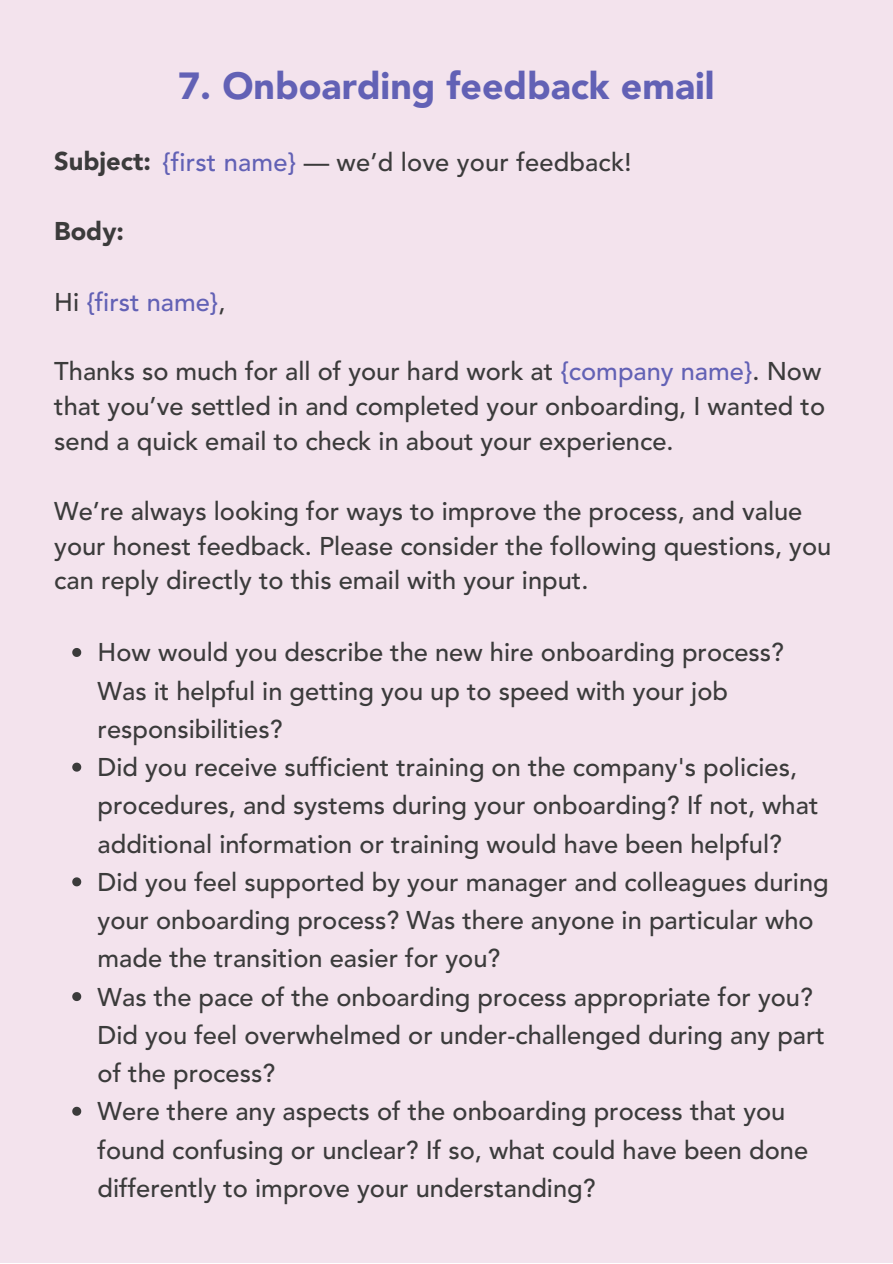
<style>
.page{position:relative;width:893px;height:1264px;background:#fff}
.page>*{position:absolute;margin:0;border:0;box-sizing:border-box;transform-origin:0 0}
.t1{font:900 37.5px "Avenir";color:#6261b5}
.t2{font:500 25.5px/38.2px "Avenir";color:#3b3b3b}
.t3{font:500 25.5px "Avenir";color:#6261b5}
.t4{font:900 25.5px "Avenir";color:#3b3b3b}
.s1{font-weight:900}
.s2{color:#6261b5}
.s3{color:#3b3b3b}
</style>
<div class="page">
<div style="left:0;top:0;width:892px;height:1262px;background:#f3e3ed"></div>
<svg style="left:72px;top:648px;width:9px;height:9px"></svg>
<svg style="left:72px;top:762px;width:9px;height:9px"></svg>
<svg style="left:72px;top:877px;width:9px;height:9px"></svg>
<svg style="left:72px;top:992px;width:9px;height:9px"></svg>
<svg style="left:72px;top:1106px;width:9px;height:9px"></svg>
<h1 class="t1" style="left:178px;top:59px;width:538px">7. Onboarding feedback email</h1>
<p class="t2" style="left:54px;top:144px;width:578px"><span class="s1">Subject:</span> <span class="s2">{first name}</span> — we’d love your feedback!</p>
<p class="t4" style="left:54px;top:212px;width:71px">Body:</p>
<p class="t3" style="left:54px;top:283px;width:173px"><span class="s3">Hi</span> {first name}<span class="s3">,</span></p>
<p class="t2" style="left:54px;top:355px;width:772px;line-height:34.8px">Thanks so much for all of your hard work at <span class="s2">{company name}</span>. Now that you’ve settled in and completed your onboarding, I wanted to send a quick email to check in about your experience.</p>
<p class="t2" style="left:54px;top:494px;width:778px;line-height:34.8px">We’re always looking for ways to improve the process, and value your honest feedback. Please consider the following questions, you can reply directly to this email with your input.</p>
<p class="t2" style="left:98px;top:634px;width:732px">How would you describe the new hire onboarding process?<br>Was it helpful in getting you up to speed with your job responsibilities?<br>Did you receive sufficient training on the company's policies, procedures, and systems during your onboarding? If not, what additional information or training would have been helpful?<br>Did you feel supported by your manager and colleagues during your onboarding process? Was there anyone in particular who made the transition easier for you?<br>Was the pace of the onboarding process appropriate for you?<br>Did you feel overwhelmed or under-challenged during any part of the process?<br>Were there any aspects of the onboarding process that you found confusing or unclear? If so, what could have been done differently to improve your understanding?</p>
</div>
